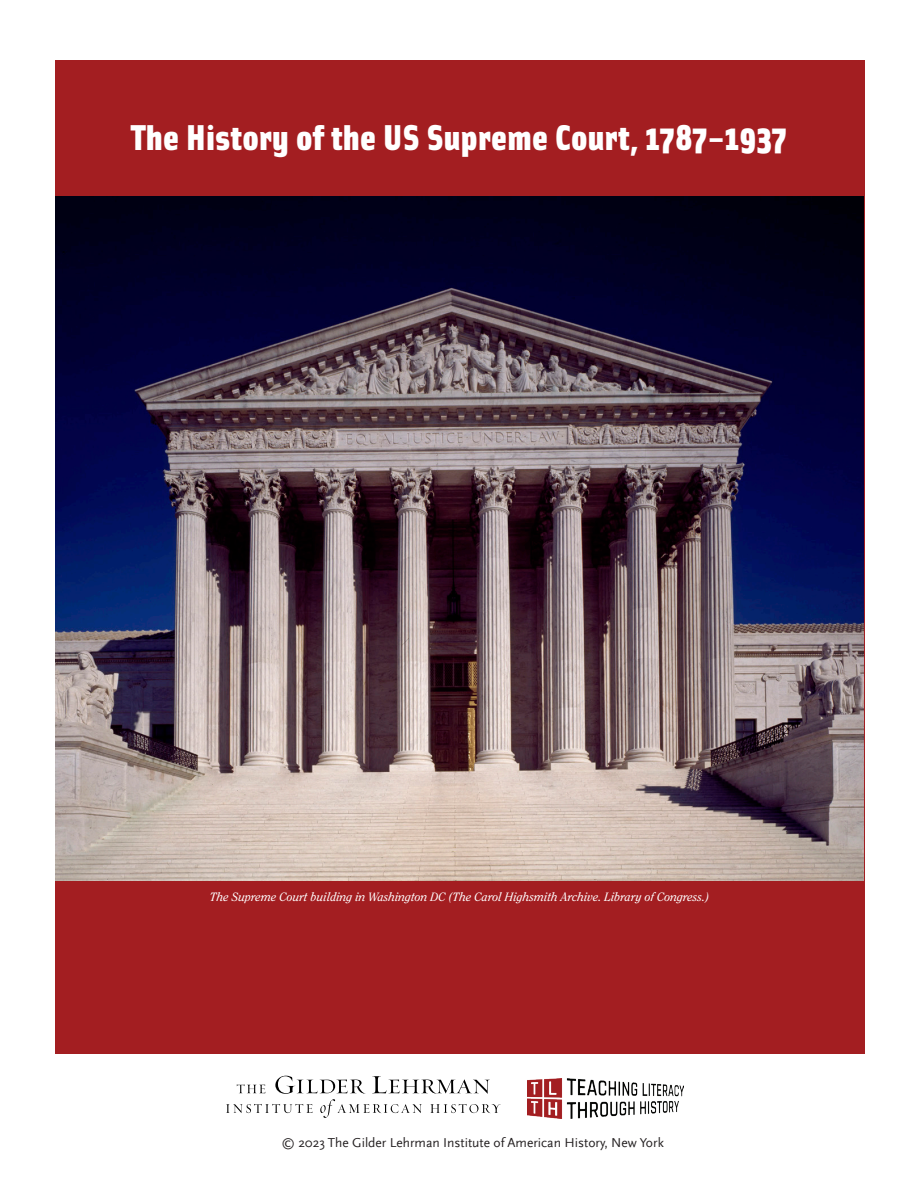
<style>
.page{position:relative;width:918px;height:1188px;background:#fff}
.page>*{position:absolute;margin:0;border:0;box-sizing:border-box;transform-origin:0 0}
.t1{font:900 36px "Solex";letter-spacing:.01em;color:#fff}
.t2{font:13.5px "Scala Sans OT";color:#231f20}
.t3{font:italic 12px "Clearface ITC Pro";color:#fff}
</style>
<div class="page">
<div style="left:55px;top:60px;width:810px;height:994px;background:#a31e21"></div>
<img style="left:55px;top:196px;width:808px;height:684px">
<img style="left:275px;top:1076px;width:215px;height:18px">
<img style="left:528px;top:1078px;width:155px;height:40px">
<p class="t1" style="left:131px;top:112px;width:657px">The History of the US Supreme Court, 1787–1937</p>
<p class="t3" style="left:210px;top:890px;width:501px">The Supreme Court building in Washington DC (The Carol Highsmith Archive. Library of Congress.)</p>
<p class="t2" style="left:281px;top:1136px;width:384px">© 2023 The Gilder Lehrman Institute of American History, New York</p>
</div>
